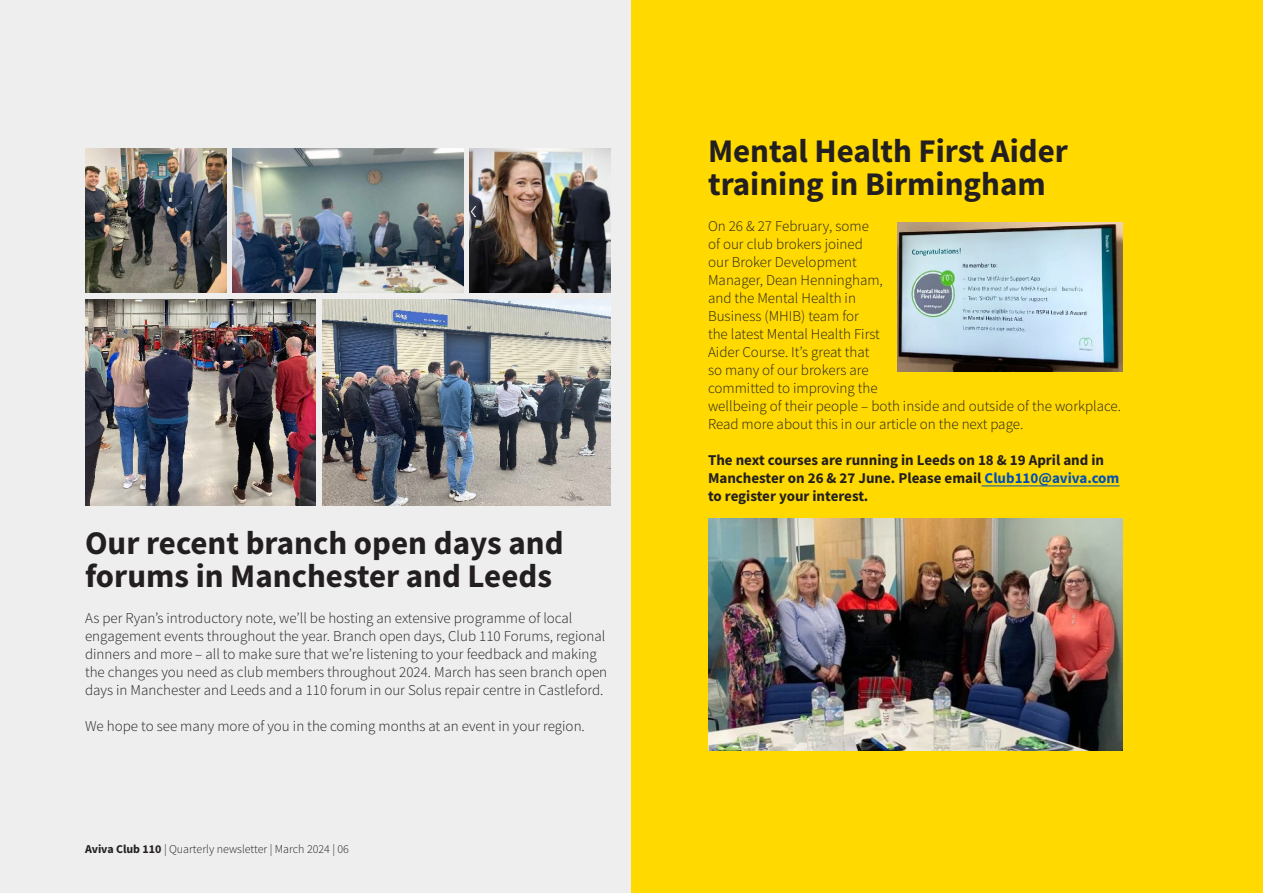
<style>
.page{position:relative;width:1263px;height:893px;background:#fff}
.page>*{position:absolute;margin:0;border:0;box-sizing:border-box;transform-origin:0 0}
.Heading_1{font:700 33px/33px "Source Sans Pro";color:#231f20}
.t1{font:300 15px/18px "Source Sans Pro";color:#231f20}
.t2{font:700 15px/18px "Source Sans Pro";color:#231f20}
.t3{font:300 12px "Source Sans Pro";color:#231f20}
.s1{font-weight:700}
.s2{color:#004fb6}
</style>
<div class="page">
<div style="left:0;top:0;width:631px;height:892px;background:#eee"></div>
<div style="left:631px;top:0;width:632px;height:893px;background:#ffd900"></div>
<hr style="left:981px;top:486px;width:138px;height:1px;background:#004fb6">
<img style="left:708px;top:518px;width:415px;height:233px">
<img style="left:898px;top:222px;width:225px;height:150px">
<img style="left:85px;top:149px;width:141px;height:144px">
<img style="left:232px;top:149px;width:231px;height:144px">
<img style="left:469px;top:149px;width:141px;height:144px">
<img style="left:322px;top:299px;width:288px;height:207px">
<img style="left:85px;top:299px;width:231px;height:207px">
<p class="Heading_1" style="left:85px;top:526px;width:480px">Our recent branch open days and forums in Manchester and Leeds</p>
<p class="t1" style="left:85px;top:609px;width:524px">As per Ryan’s introductory note, we’ll be hosting an extensive programme of local engagement events throughout the year. Branch open days, Club 110 Forums, regional dinners and more – all to make sure that we’re listening to your feedback and making the changes you need as club members throughout 2024. March has seen branch open days in Manchester and Leeds and a 110 forum in our Solus repair centre in Castleford.</p>
<p class="t1" style="left:85px;top:717px;width:501px">We hope to see many more of you in the coming months at an event in your region.</p>
<p class="t3" style="left:85px;top:842px;width:265px"><span class="s1">Aviva Club 110</span> | Quarterly newsletter | March 2024 | 06</p>
<p class="Heading_1" style="left:708px;top:134px;width:362px">Mental Health First Aider training in Birmingham</p>
<p class="t1" style="left:708px;top:217px;width:415px">On 26 &amp; 27 February, some<br>of our club brokers joined<br>our Broker Development<br>Manager, Dean Henningham,<br>and the Mental Health in<br>Business (MHIB) team for<br>the latest Mental Health First<br>Aider Course. It’s great that<br>so many of our brokers are<br>committed to improving the<br>wellbeing of their people – both inside and outside of the workplace.<br>Read more about this in our article on the next page.</p>
<p class="t2" style="left:708px;top:451px;width:413px">The next courses are running in Leeds on 18 &amp; 19 April and in<br>Manchester on 26 &amp; 27 June. Please email <span class="s2">Club110@aviva.com </span>to register your interest.</p>
</div>
